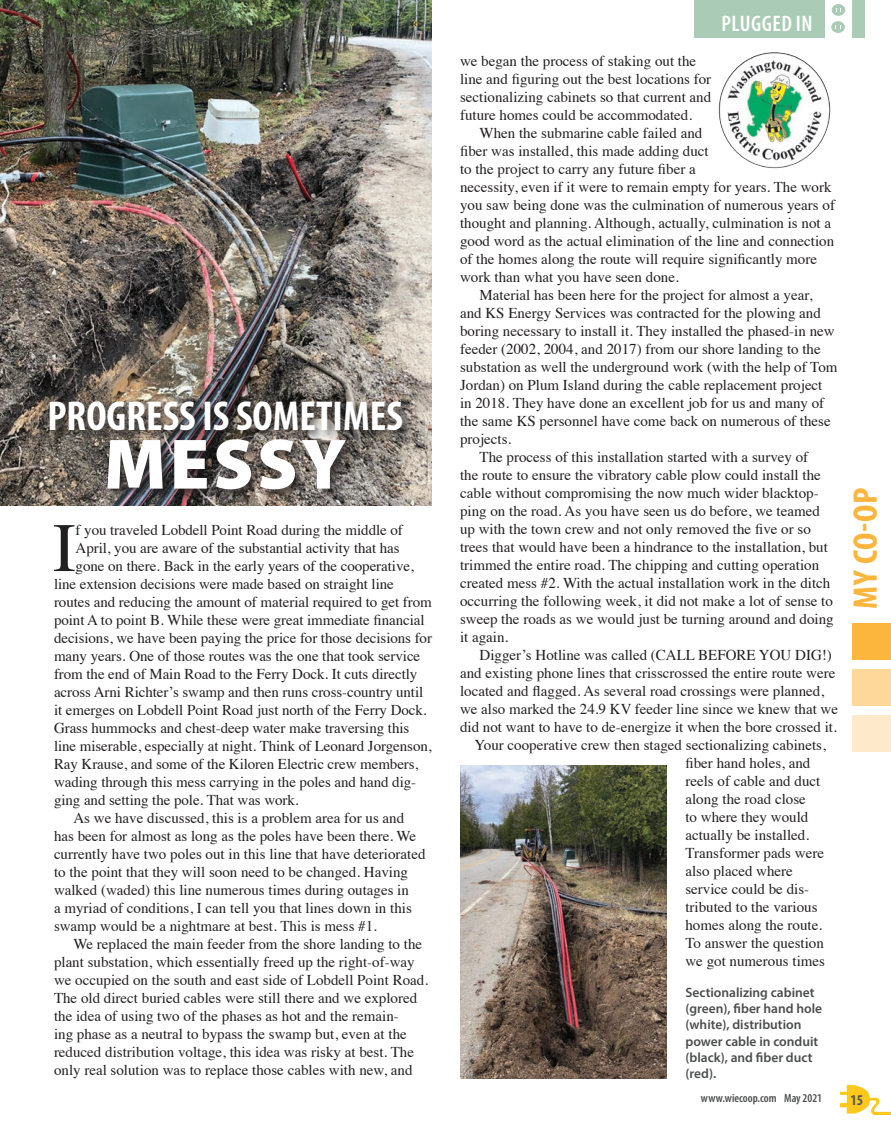
<style>
.page{position:relative;width:891px;height:1134px;background:#fff}
.page>*{position:absolute;margin:0;border:0;box-sizing:border-box;transform-origin:0 0}
.subheads{font:900 72px "Myriad Pro";letter-spacing:.05em;color:#fff}
.subheads-2{font:69.45px "Times";color:#231f20}
.subheads-3{font:700 condensed 42px "Myriad Pro";color:#fff}
.t1{font:700 condensed 34.2px "Myriad Pro";color:#fcb53d;scale:1.05 1}
.t2{font:600 condensed 22.5px "Myriad Pro";letter-spacing:.02em;color:#fff}
.subheads-4{font:15px/18px "Times";color:#231f20}
.t3{font:700 condensed 15px "Myriad Pro";color:#57585a}
.subheads-5{font:600 13.5px/16.2px "Myriad Pro";color:#4b4c4d}
.t4{font:600 condensed 12px "Myriad Pro";color:#4b4c4d}
</style>
<div class="page">
<div style="left:694px;top:0;width:170px;height:37px;background:#aacbb5"></div>
<div style="left:825px;top:0;width:27px;height:38px;background:#fff"></div>
<div style="left:832px;top:4px;width:13px;height:12px;background:#aacbb5;border-radius:50%"></div>
<div style="left:831px;top:21px;width:14px;height:12px;background:#aacbb5;border-radius:50%"></div>
<div style="left:853px;top:623px;width:38px;height:37px;background:#fcb53d"></div>
<div style="left:853px;top:669px;width:38px;height:37px;background:#fed79b"></div>
<div style="left:853px;top:715px;width:38px;height:37px;background:#feeaca"></div>
<img style="left:840px;top:1085px;width:51px;height:30px">
<img style="left:718px;top:52px;width:113px;height:116px">
<img style="left:0;top:0;width:432px;height:506px">
<div style="left:47px;top:399px;width:367px;height:103px;background:#231f20;opacity:.75"></div>
<img style="left:460px;top:766px;width:207px;height:313px">
<p class="subheads-3" style="left:47px;top:390px;width:357px">PROGRESS IS SOMETIMES</p>
<p class="subheads" style="left:104px;top:416px;width:244px">MESSY</p>
<p class="subheads-2" style="left:53px;top:483px;width:25px">I</p>
<p class="subheads-4" style="left:76px;top:520px;width:329px">f you traveled Lobdell Point Road during the middle of</p>
<p class="subheads-4" style="left:76px;top:538px;width:326px">April, you are aware of the substantial activity that has</p>
<p class="subheads-4" style="left:76px;top:556px;width:340px">gone on there. Back in the early years of the cooperative,</p>
<p class="subheads-4" style="left:54px;top:574px;width:341px">line extension decisions were made based on straight line</p>
<p class="subheads-4" style="left:54px;top:592px;width:379px">routes and reducing the amount of material required to get from</p>
<p class="subheads-4" style="left:54px;top:610px;width:372px">point A to point B. While these were great immediate financial</p>
<p class="subheads-4" style="left:54px;top:628px;width:380px">decisions, we have been paying the price for those decisions for</p>
<p class="subheads-4" style="left:54px;top:646px;width:368px">many years. One of those routes was the one that took service</p>
<p class="subheads-4" style="left:54px;top:664px;width:365px">from the end of Main Road to the Ferry Dock. It cuts directly</p>
<p class="subheads-4" style="left:54px;top:682px;width:371px">across Arni Richter’s swamp and then runs cross-country until</p>
<p class="subheads-4" style="left:54px;top:700px;width:374px">it emerges on Lobdell Point Road just north of the Ferry Dock.</p>
<p class="subheads-4" style="left:54px;top:718px;width:357px">Grass hummocks and chest-deep water make traversing this</p>
<p class="subheads-4" style="left:54px;top:736px;width:379px">line miserable, especially at night. Think of Leonard Jorgenson,</p>
<p class="subheads-4" style="left:54px;top:754px;width:366px">Ray Krause, and some of the Kiloren Electric crew members,</p>
<p class="subheads-4" style="left:54px;top:772px;width:364px">wading through this mess carrying in the poles and hand dig-</p>
<p class="subheads-4" style="left:54px;top:790px;width:246px">ging and setting the pole. That was work.</p>
<p class="subheads-4" style="left:54px;top:808px;width:373px;text-indent:20px">As we have discussed, this is a problem area for us and has been for almost as long as the poles have been there. We currently have two poles out in this line that have deteriorated to the point that they will soon need to be changed. Having walked (waded) this line numerous times during outages in<br>a myriad of conditions, I can tell you that lines down in this swamp would be a nightmare at best. This is mess #1.</p>
<p class="subheads-4" style="left:54px;top:934px;width:376px;text-indent:20px">We replaced the main feeder from the shore landing to the plant substation, which essentially freed up the right-of-way we occupied on the south and east side of Lobdell Point Road.<br>The old direct buried cables were still there and we explored the idea of using two of the phases as hot and the remain-<br>ing phase as a neutral to bypass the swamp but, even at the reduced distribution voltage, this idea was risky at best. The only real solution was to replace those cables with new, and</p>
<p class="t2" style="left:722px;top:9px;width:93px">PLUGGED IN</p>
<p class="subheads-4" style="left:460px;top:51px;width:253px">we began the process of staking out the line and figuring out the best locations for sectionalizing cabinets so that current and future homes could be accommodated.</p>
<p class="subheads-4" style="left:460px;top:123px;width:376px;text-indent:20px">When the submarine cable failed and<br>fiber was installed, this made adding duct<br>to the project to carry any future fiber a<br>necessity, even if it were to remain empty for years. The work you saw being done was the culmination of numerous years of thought and planning. Although, actually, culmination is not a good word as the actual elimination of the line and connection of the homes along the route will require significantly more work than what you have seen done.</p>
<p class="subheads-4" style="left:460px;top:285px;width:379px;text-indent:20px">Material has been here for the project for almost a year, and KS Energy Services was contracted for the plowing and boring necessary to install it. They installed the phased-in new feeder (2002, 2004, and 2017) from our shore landing to the substation as well the underground work (with the help of Tom Jordan) on Plum Island during the cable replacement project in 2018. They have done an excellent job for us and many of the same KS personnel have come back on numerous of these projects.</p>
<p class="subheads-4" style="left:460px;top:447px;width:375px;text-indent:20px">The process of this installation started with a survey of<br>the route to ensure the vibratory cable plow could install the cable without compromising the now much wider blacktop&shy;ping on the road. As you have seen us do before, we teamed up with the town crew and not only removed the five or so trees that would have been a hindrance to the installation, but trimmed the entire road. The chipping and cutting operation created mess #2. With the actual installation work in the ditch occurring the following week, it did not make a lot of sense to sweep the roads as we would just be turning around and doing it again.</p>
<p class="subheads-4" style="left:460px;top:645px;width:380px;text-indent:20px">Digger’s Hotline was called (CALL BEFORE YOU DIG!) and existing phone lines that crisscrossed the entire route were located and flagged. As several road crossings were planned, we also marked the 24.9 KV feeder line since we knew that we did not want to have to de-energize it when the bore crossed it.</p>
<p class="subheads-4" style="left:685px;top:735px;width:142px;text-indent:-211px">Your cooperative crew then staged sectionalizing cabinets, fiber hand holes, and reels of cable and duct along the road close<br>to where they would actually be installed.<br>Transformer pads were also placed where service could be dis&shy;tributed to the various homes along the route.<br>To answer the question we got numerous times</p>
<p class="subheads-5" style="left:685px;top:984px;width:138px">Sectionalizing cabinet (green), fiber hand hole (white), distribution power cable in conduit (black), and fiber duct (red).</p>
<p class="t1" style="left:844px;top:609px;width:117px;rotate:-90deg">MY CO-OP</p>
<p class="t4" style="left:701px;top:1091px;width:123px">www.wiecoop.com May 2021</p>
<p class="t3" style="left:850px;top:1090px;width:14px">15</p>
</div>
